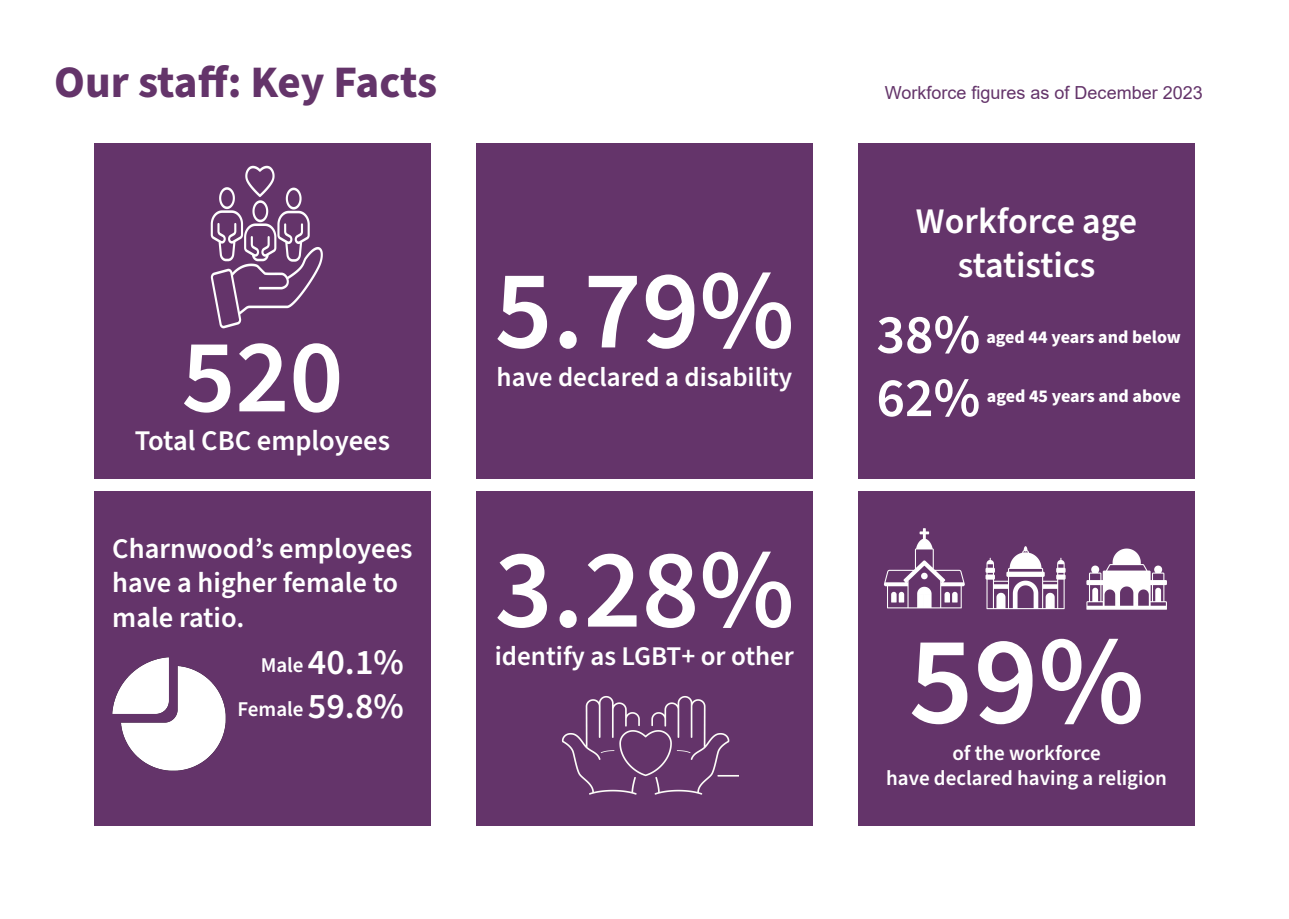
<style>
.page{position:relative;width:1289px;height:919px;background:#fff}
.page>*{position:absolute;margin:0;border:0;box-sizing:border-box;transform-origin:0 0}
.t1{font:600 126px "Source Sans Pro";color:#fff}
.t2{font:600 112.5px "Source Sans Pro";color:#fff}
.t3{font:600 105px "Source Sans Pro";color:#fff}
.t4{font:600 55.5px "Source Sans Pro";color:#fff}
.Subheader_1{font:700 45px "Source Sans Pro";letter-spacing:-.01em;color:#64346a}
.t5{font:600 36px/43.2px "Source Sans Pro";color:#fff;text-align:center}
.t6{font:600 28.5px/34.2px "Source Sans Pro";color:#fff}
.t7{font:600 27px "Source Sans Pro";color:#fff}
.t8{font:600 21px/25.2px "Source Sans Pro";color:#fff;text-align:center}
.t9{font:700 18px "Source Sans Pro";color:#fff}
.t10{font:18px "Arial";color:#64346a}
</style>
<div class="page">
<div style="left:94px;top:143px;width:337px;height:335px;background:#64346a"></div>
<div style="left:858px;top:491px;width:336px;height:334px;background:#64346a"></div>
<div style="left:94px;top:491px;width:337px;height:334px;background:#64346a"></div>
<div style="left:476px;top:491px;width:336px;height:334px;background:#64346a"></div>
<div style="left:476px;top:143px;width:336px;height:335px;background:#64346a"></div>
<img style="left:112px;top:657px;width:113px;height:113px">
<img style="left:561px;top:696px;width:177px;height:99px">
<img style="left:210px;top:165px;width:113px;height:164px">
<img style="left:883px;top:528px;width:82px;height:81px">
<img style="left:985px;top:546px;width:81px;height:64px">
<img style="left:1086px;top:548px;width:80px;height:62px">
<div style="left:858px;top:143px;width:336px;height:335px;background:#64346a"></div>
<p class="Subheader_1" style="left:54px;top:51px;width:384px">Our staff: Key Facts</p>
<p class="t3" style="left:181px;top:306px;width:163px">520</p>
<p class="t6" style="left:135px;top:424px;width:257px">Total CBC employees</p>
<p class="t6" style="left:112px;top:532px;width:302px">Charnwood’s employees have a higher female to male ratio.</p>
<p class="t5" style="left:308px;top:642px;width:97px">40.1%</p>
<p class="t5" style="left:308px;top:685px;width:97px">59.8%</p>
<p class="t8" style="left:261px;top:653px;width:44px">Male</p>
<p class="t8" style="left:237px;top:696px;width:68px">Female</p>
<p class="t2" style="left:494px;top:235px;width:301px">5.79%</p>
<p class="t7" style="left:496px;top:359px;width:297px">have declared a disability</p>
<p class="t2" style="left:494px;top:514px;width:301px">3.28%</p>
<p class="t7" style="left:495px;top:638px;width:301px">identify as LGBT+ or other</p>
<p class="t10" style="left:884px;top:80px;width:319px">Workforce figures as of December 2023</p>
<p class="t5" style="left:915px;top:201px;width:223px">Workforce age statistics</p>
<p class="t4" style="left:876px;top:297px;width:105px">38%</p>
<p class="t9" style="left:986px;top:324px;width:196px">aged 44 years and below</p>
<p class="t4" style="left:876px;top:360px;width:105px">62%</p>
<p class="t9" style="left:986px;top:384px;width:196px">aged 45 years and above</p>
<p class="t1" style="left:908px;top:596px;width:237px">59%</p>
<p class="t8" style="left:886px;top:740px;width:282px">of the workforce<br>have declared having a religion</p>
</div>
